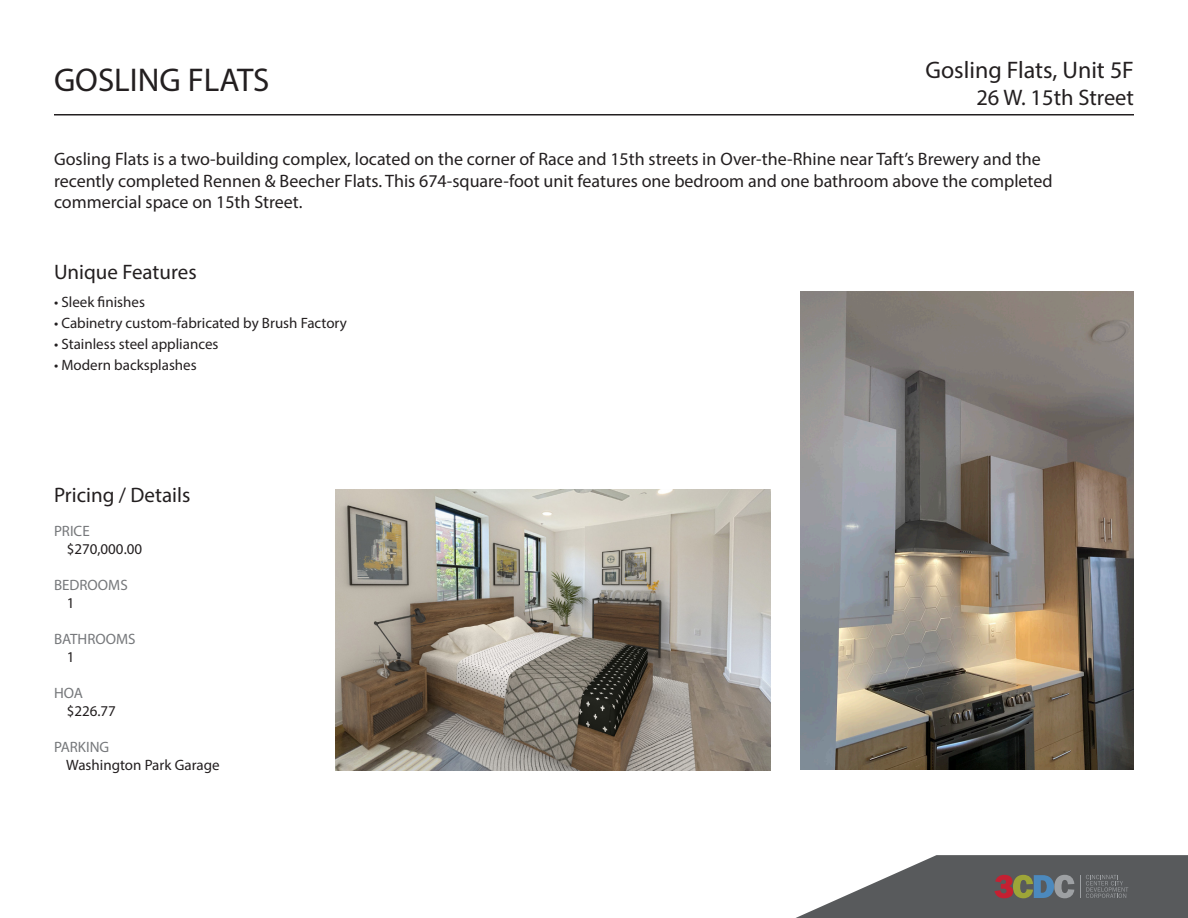
<style>
.page{position:relative;width:1188px;height:918px;background:#fff}
.page>*{position:absolute;margin:0;border:0;box-sizing:border-box;transform-origin:0 0}
.t1{font:33px "Myriad Pro";color:#231f20}
.t2{font:24px "Myriad Pro";color:#231f20}
.t3{font:22.5px "Myriad Pro";color:#231f20}
.t4{font:21px "Myriad Pro";color:#231f20}
.t5{font:18px/21.6px "Myriad Pro";color:#231f20}
.t6{font:15px "Myriad Pro";color:#231f20}
.t7{font:15px "Myriad Pro";color:#76787b}
</style>
<div class="page">
<hr style="left:54px;top:114px;width:1080px;height:2px;background:#231f20">
<img style="left:336px;top:489px;width:434px;height:281px">
<img style="left:800px;top:292px;width:334px;height:478px">
<svg style="left:796px;top:855px;width:392px;height:63px"></svg>
<p class="t1" style="left:54px;top:59px;width:217px">GOSLING FLATS</p>
<p class="t2" style="left:925px;top:55px;width:210px">Gosling Flats, Unit 5F</p>
<p class="t3" style="left:976px;top:84px;width:159px">26 W. 15th Street</p>
<p class="t5" style="left:54px;top:148px;width:1000px">Gosling Flats is a two-building complex, located on the corner of Race and 15th streets in Over-the-Rhine near Taft’s Brewery and the recently completed Rennen &amp; Beecher Flats. This 674-square-foot unit features one bedroom and one bathroom above the completed commercial space on 15th Street.</p>
<p class="t4" style="left:54px;top:259px;width:144px">Unique Features</p>
<p class="t6" style="left:54px;top:293px;width:92px">• Sleek finishes</p>
<p class="t6" style="left:54px;top:314px;width:294px">• Cabinetry custom-fabricated by Brush Factory</p>
<p class="t6" style="left:54px;top:335px;width:166px">• Stainless steel appliances</p>
<p class="t6" style="left:54px;top:356px;width:144px">• Modern backsplashes</p>
<p class="t4" style="left:54px;top:482px;width:138px">Pricing / Details</p>
<p class="t7" style="left:54px;top:522px;width:37px">PRICE</p>
<p class="t6" style="left:67px;top:540px;width:77px">$270,000.00</p>
<p class="t7" style="left:54px;top:576px;width:75px">BEDROOMS</p>
<p class="t6" style="left:67px;top:594px;width:9px">1</p>
<p class="t7" style="left:54px;top:630px;width:83px">BATHROOMS</p>
<p class="t6" style="left:67px;top:648px;width:9px">1</p>
<p class="t7" style="left:54px;top:684px;width:31px">HOA</p>
<p class="t6" style="left:67px;top:702px;width:51px">$226.77</p>
<p class="t7" style="left:54px;top:738px;width:57px">PARKING</p>
<p class="t6" style="left:66px;top:756px;width:155px">Washington Park Garage</p>
</div>
